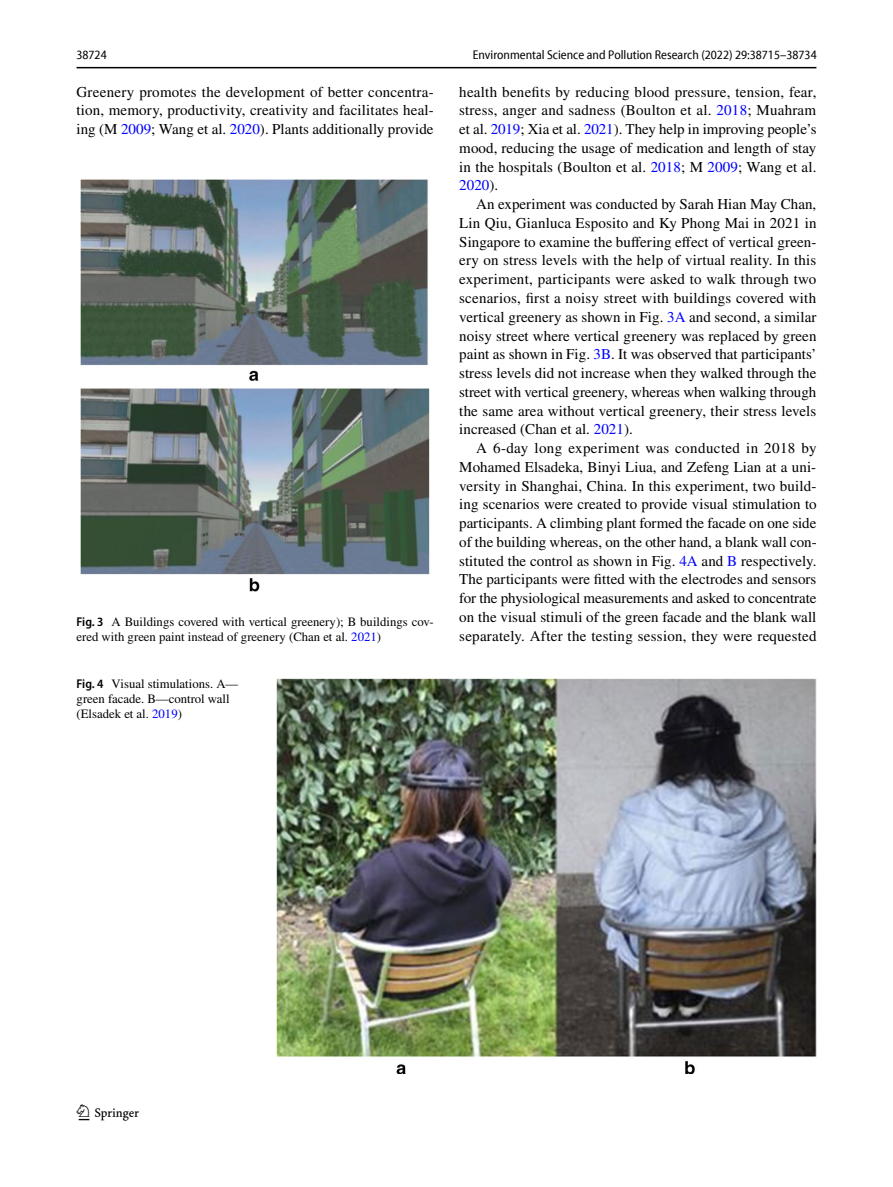
<style>
.page{position:relative;width:893px;height:1187px;background:#fff}
.page>*{position:absolute;margin:0;border:0;box-sizing:border-box;transform-origin:0 0}
.t1{font:22.5px "Springnew Regular 2";color:#000}
.t2{font:15px/18.8px "STIX";letter-spacing:.01em;color:#000;text-align:justify}
.t3{font:12.75px/15px "STIX";color:#000}
.t4{font:semi-condensed 12.75px "Myriad Pro Unic";color:#000}
.s1{color:#00f}
.s2{font-family:"Myriad Pro";font-weight:600;font-stretch:semi-condensed}
</style>
<div class="page">
<hr style="left:77px;top:67px;width:739px;height:1px;background:#000">
<img style="left:81px;top:180px;width:348px;height:411px">
<img style="left:276px;top:678px;width:540px;height:395px">
<p class="t4" style="left:76px;top:50px;width:32px">38724</p>
<p class="t4" style="left:473px;top:50px;width:346px">Environmental Science and Pollution Research (2022) 29:38715–38734</p>
<p class="t2" style="left:77px;top:83px;width:359px">Greenery promotes the development of better concentra&shy;tion, memory, productivity, creativity and facilitates heal&shy;ing (M <span class="s1">2009</span>; Wang et al. <span class="s1">2020</span>). Plants additionally provide</p>
<p class="t2" style="left:459px;top:83px;width:359px">health benefits by reducing blood pressure, tension, fear, stress, anger and sadness (Boulton et al. <span class="s1">2018</span>; Muahram et al. <span class="s1">2019</span>; Xia et al. <span class="s1">2021</span>). They help in improving people’s mood, reducing the usage of medication and length of stay in the hospitals (Boulton et al. <span class="s1">2018</span>; M <span class="s1">2009</span>; Wang et al.<br><span class="s1">2020</span>).</p>
<p class="t2" style="left:459px;top:196px;width:359px;text-indent:17px">An experiment was conducted by Sarah Hian May Chan, Lin Qiu, Gianluca Esposito and Ky Phong Mai in 2021 in Singapore to examine the buffering effect of vertical green&shy;ery on stress levels with the help of virtual reality. In this experiment, participants were asked to walk through two scenarios, first a noisy street with buildings covered with vertical greenery as shown in Fig. <span class="s1">3A</span> and second, a similar noisy street where vertical greenery was replaced by green paint as shown in Fig. <span class="s1">3B</span>. It was observed that participants’ stress levels did not increase when they walked through the street with vertical greenery, whereas when walking through the same area without vertical greenery, their stress levels increased (Chan et al. <span class="s1">2021</span>).</p>
<p class="t2" style="left:459px;top:439px;width:359px;text-indent:17px">A 6-day long experiment was conducted in 2018 by Mohamed Elsadeka, Binyi Liua, and Zefeng Lian at a uni&shy;versity in Shanghai, China. In this experiment, two build&shy;ing scenarios were created to provide visual stimulation to participants. A climbing plant formed the facade on one side of the building whereas, on the other hand, a blank wall con&shy;stituted the control as shown in Fig. <span class="s1">4A</span> and <span class="s1">B</span> respectively.<br>The participants were fitted with the electrodes and sensors for the physiological measurements and asked to concentrate on the visual stimuli of the green facade and the blank wall separately. After the testing session, they were requested</p>
<p class="t3" style="left:77px;top:615px;width:359px"><span class="s2">Fig. 3</span> A Buildings covered with vertical greenery); B buildings cov&shy;ered with green paint instead of greenery (Chan et al. <span class="s1">2021</span>)</p>
<p class="t3" style="left:77px;top:676px;width:163px"><span class="s2">Fig. 4</span> Visual stimulations. A— green facade. B—control wall (Elsadek et al. <span class="s1">2019</span>)</p>
<h1 class="t1" style="left:79px;top:1104px;width:62px">1 3</h1>
</div>
